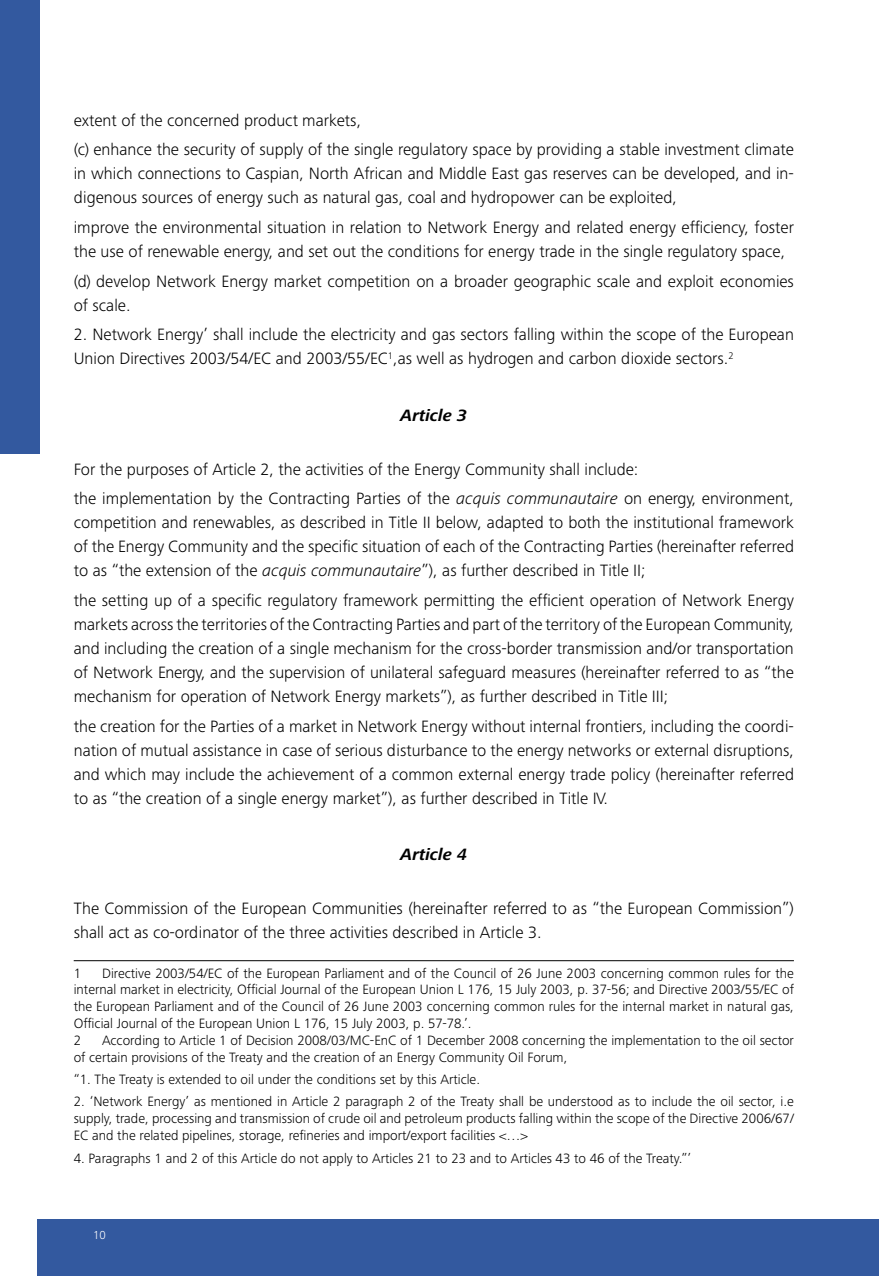
<style>
.page{position:relative;width:879px;height:1276px;background:#fff}
.page>*{position:absolute;margin:0;border:0;box-sizing:border-box;transform-origin:0 0}
.t1{font:300 17px/24px "Frutiger Next Pro";color:#000}
.t2{font:italic 700 17px "Frutiger Next Pro";color:#000}
.t3{font:300 14px/16.8px "Frutiger Next Pro";color:#000}
.t4{font:300 12px "Frutiger Next Pro";color:#fff}
.s1{font-style:italic}
</style>
<div class="page">
<hr style="left:74px;top:960px;width:720px;height:1px;background:#000">
<div style="left:38px;top:1219px;width:841px;height:57px;background:#33599f"></div>
<div style="left:0;top:0;width:40px;height:454px;background:#33599f"></div>
<p class="t1" style="left:74px;top:105px;width:722px;line-height:29.6px">extent of the concerned product markets,<br>(c) enhance the security of supply of the single regulatory space by providing a stable investment climate</p>
<p class="t1" style="left:74px;top:162px;width:722px">in which connections to Caspian, North African and Middle East gas reserves can be developed, and in&shy;digenous sources of energy such as natural gas, coal and hydropower can be exploited,</p>
<p class="t1" style="left:74px;top:215px;width:722px">improve the environmental situation in relation to Network Energy and related energy efficiency, foster the use of renewable energy, and set out the conditions for energy trade in the single regulatory space,</p>
<p class="t1" style="left:74px;top:269px;width:722px">(d) develop Network Energy market competition on a broader geographic scale and exploit economies of scale.</p>
<p class="t1" style="left:74px;top:323px;width:722px">2. Network Energy’ shall include the electricity and gas sectors falling within the scope of the European<br>Union Directives 2003/54/EC and 2003/55/EC<sup>1</sup>,as well as hydrogen and carbon dioxide sectors.<sup>2</sup></p>
<p class="t2" style="left:401px;top:405px;width:68px">Article 3</p>
<p class="t1" style="left:74px;top:454px;width:722px;line-height:29.6px">For the purposes of Article 2, the activities of the Energy Community shall include:<br>the implementation by the Contracting Parties of the <span class="s1">acquis communautaire</span> on energy, environment,</p>
<p class="t1" style="left:74px;top:511px;width:722px;text-align:justify">competition and renewables, as described in Title II below, adapted to both the institutional framework of the Energy Community and the specific situation of each of the Contracting Parties (hereinafter referred to as “the extension of the <span class="s1">acquis communautaire</span>”), as further described in Title II;</p>
<p class="t1" style="left:74px;top:588px;width:722px;text-align:justify">the setting up of a specific regulatory framework permitting the efficient operation of Network Energy markets across the territories of the Contracting Parties and part of the territory of the European Community, and including the creation of a single mechanism for the cross-border transmission and/or transportation of Network Energy, and the supervision of unilateral safeguard measures (hereinafter referred to as “the mechanism for operation of Network Energy markets”), as further described in Title III;</p>
<p class="t1" style="left:74px;top:714px;width:722px;text-align:justify">the creation for the Parties of a market in Network Energy without internal frontiers, including the coordi&shy;nation of mutual assistance in case of serious disturbance to the energy networks or external disruptions, and which may include the achievement of a common external energy trade policy (hereinafter referred to as “the creation of a single energy market”), as further described in Title IV.</p>
<p class="t2" style="left:401px;top:845px;width:68px">Article 4</p>
<p class="t1" style="left:74px;top:896px;width:722px">The Commission of the European Communities (hereinafter referred to as “the European Commission”) shall act as co-ordinator of the three activities described in Article 3.</p>
<p class="t3" style="left:74px;top:964px;width:9px">1</p>
<p class="t3" style="left:74px;top:964px;width:722px;text-indent:28px">Directive 2003/54/EC of the European Parliament and of the Council of 26 June 2003 concerning common rules for the internal market in electricity, Official Journal of the European Union L 176, 15 July 2003, p. 37-56; and Directive 2003/55/EC of the European Parliament and of the Council of 26 June 2003 concerning common rules for the internal market in natural gas, Official Journal of the European Union L 176, 15 July 2003, p. 57-78.’.<br>2</p>
<p class="t3" style="left:74px;top:1031px;width:722px;text-indent:28px">According to Article 1 of Decision 2008/03/MC-EnC of 1 December 2008 concerning the implementation to the oil sector of certain provisions of the Treaty and the creation of an Energy Community Oil Forum,</p>
<p class="t3" style="left:74px;top:1071px;width:408px">“1. The Treaty is extended to oil under the conditions set by this Article.</p>
<p class="t3" style="left:74px;top:1093px;width:722px;text-align:justify">2. ‘Network Energy’ as mentioned in Article 2 paragraph 2 of the Treaty shall be understood as to include the oil sector, i.e supply, trade, processing and transmission of crude oil and petroleum products falling within the scope of the Directive 2006/67/ EC and the related pipelines, storage, refineries and import/export facilities &lt;…&gt;</p>
<p class="t3" style="left:74px;top:1149px;width:619px">4. Paragraphs 1 and 2 of this Article do not apply to Articles 21 to 23 and to Articles 43 to 46 of the Treaty.”’</p>
<p class="t4" style="left:93px;top:1227px;width:14px">10</p>
</div>
